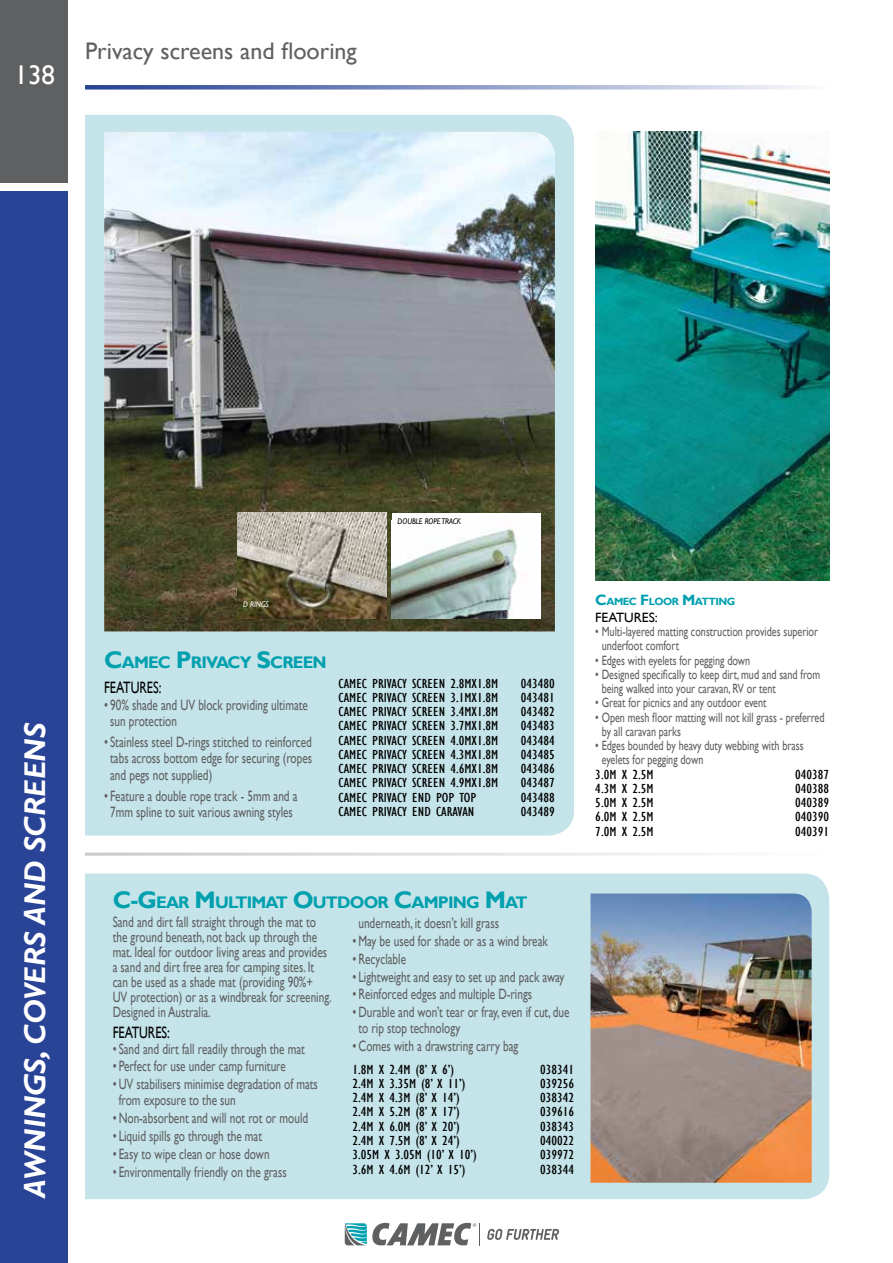
<style>
.page{position:relative;width:893px;height:1263px;background:#fff}
.page>*{position:absolute;margin:0;border:0;box-sizing:border-box;transform-origin:0 0}
.t1{font:italic 700 30px "Gill Sans";color:#fff}
.t2{font:27px "Gill Sans";color:#fff}
.t3{font:24px "Gill Sans";color:#5f6062}
.t4{font:700 16.8px "Gill Sans";letter-spacing:-.05em;color:#00a0af}
.t5{font:16.5px "Gill Sans";color:#000;scale:.75 1}
.t6{font:15px/15px "Gill Sans";color:#5f6062;scale:.75 1}
.t7{font:condensed 13.5px "Gill Sans";color:#000;scale:1.15 1}
.t8{font:13.5px/14.2px "Gill Sans";color:#5f6062;scale:.75 1}
.t9{font:13.5px "Gill Sans";color:#000}
.t10{font:700 10.5px "Gill Sans";letter-spacing:-.05em;color:#00a0af}
.t11{font:italic 8.25px "Gill Sans";color:#000;scale:.9 1}
.t12{font:italic 8.25px "Gill Sans";color:#fff;scale:.9 1}
.s1{font-size:24px}
.s2{font-size:15px}
</style>
<div class="page">
<div style="left:0;top:0;width:68px;height:183px;background:#5f6062"></div>
<div style="left:0;top:191px;width:68px;height:1072px;background:#294496"></div>
<svg style="left:487px;top:1229px;width:72px;height:11px"></svg>
<svg style="left:345px;top:1223px;width:135px;height:22px"></svg>
<svg style="left:85px;top:85px;width:718px;height:5px;background:#94a1ca"></svg>
<div style="left:85px;top:873px;width:744px;height:326px;background:#c5e4e9"></div>
<div style="left:85px;top:115px;width:489px;height:721px;background:#c5e4e9"></div>
<img style="left:104px;top:132px;width:451px;height:499px">
<img style="left:595px;top:132px;width:234px;height:448px">
<hr style="left:85px;top:853px;width:744px;height:3px;background:#c7c9cb">
<img style="left:590px;top:893px;width:222px;height:290px">
<div style="left:392px;top:513px;width:148px;height:106px;background:#fff"></div>
<img style="left:392px;top:528px;width:126px;height:91px">
<img style="left:237px;top:513px;width:149px;height:106px">
<h2 class="t2" style="left:15px;top:59px;width:42px">138</h2>
<h3 class="t3" style="left:85px;top:37px;width:273px">Privacy screens and flooring</h3>
<h1 class="t1" style="left:18px;top:1198px;width:477px;rotate:-90deg">AWNINGS, COVERS AND SCREENS</h1>
<p class="t11" style="left:398px;top:516px;width:72px">DOUBLE ROPE TRACK</p>
<p class="t12" style="left:243px;top:600px;width:30px">D RINGS</p>
<p class="t4" style="left:104px;top:652px;width:224px"><span class="s1">C</span>AMEC <span class="s1">P</span> RIVACY <span class="s1">S</span>CREEN</p>
<p class="t5" style="left:104px;top:678px;width:78px">FEATURES:</p>
<p class="t6" style="left:110px;top:697px;width:265px;line-height:16.5px;text-indent:-6px">• 90% shade and UV block providing ultimate sun protection</p>
<p class="t6" style="left:110px;top:734px;width:271px;line-height:16.5px;text-align:justify;text-indent:-6px">• Stainless steel D-rings stitched to reinforced tabs across bottom edge for securing (ropes and pegs not supplied)</p>
<p class="t6" style="left:104px;top:788px;width:259px;line-height:16.5px;text-align:center">• Feature a double rope track - 5mm and a<br>7mm spline to suit various awning styles</p>
<p class="t7" style="left:339px;top:675px;width:140px">CAMEC PRIVACY SCREEN 2.8MX1.8M</p>
<p class="t7" style="left:521px;top:675px;width:31px">043480</p>
<p class="t7" style="left:339px;top:689px;width:140px">CAMEC PRIVACY SCREEN 3.1MX1.8M</p>
<p class="t7" style="left:521px;top:689px;width:31px">043481</p>
<p class="t7" style="left:339px;top:704px;width:140px">CAMEC PRIVACY SCREEN 3.4MX1.8M</p>
<p class="t7" style="left:521px;top:704px;width:31px">043482</p>
<p class="t7" style="left:339px;top:718px;width:140px">CAMEC PRIVACY SCREEN 3.7MX1.8M</p>
<p class="t7" style="left:521px;top:718px;width:31px">043483</p>
<p class="t7" style="left:339px;top:732px;width:140px">CAMEC PRIVACY SCREEN 4.0MX1.8M</p>
<p class="t7" style="left:521px;top:732px;width:31px">043484</p>
<p class="t7" style="left:339px;top:746px;width:140px">CAMEC PRIVACY SCREEN 4.3MX1.8M</p>
<p class="t7" style="left:521px;top:746px;width:31px">043485</p>
<p class="t7" style="left:339px;top:761px;width:140px">CAMEC PRIVACY SCREEN 4.6MX1.8M</p>
<p class="t7" style="left:521px;top:761px;width:31px">043486</p>
<p class="t7" style="left:339px;top:775px;width:140px">CAMEC PRIVACY SCREEN 4.9MX1.8M</p>
<p class="t7" style="left:521px;top:775px;width:31px">043487</p>
<p class="t7" style="left:339px;top:789px;width:121px">CAMEC PRIVACY END POP TOP</p>
<p class="t7" style="left:521px;top:789px;width:31px">043488</p>
<p class="t7" style="left:339px;top:803px;width:120px">CAMEC PRIVACY END CARAVAN</p>
<p class="t7" style="left:521px;top:803px;width:31px">043489</p>
<p class="t4" style="left:113px;top:892px;width:416px"><span class="s1">C-G</span> EAR <span class="s1">M</span> ULTIMAT <span class="s1">O</span>UTDOOR <span class="s1">C</span>AMPING <span class="s1">M</span>AT</p>
<p class="t6" style="left:113px;top:915px;width:293px">Sand and dirt fall straight through the mat to the ground beneath, not back up through the mat. Ideal for outdoor living areas and provides a sand and dirt free area for camping sites. It can be used as a shade mat (providing 90%+ UV protection) or as a windbreak for screening.<br>Designed in Australia.</p>
<p class="t5" style="left:113px;top:1023px;width:78px">FEATURES:</p>
<p class="t6" style="left:113px;top:1041px;width:258px">• Sand and dirt fall readily through the mat</p>
<p class="t6" style="left:113px;top:1059px;width:232px">• Perfect for use under camp furniture</p>
<p class="t6" style="left:119px;top:1077px;width:267px;line-height:15.8px;text-indent:-6px">• UV stabilisers minimise degradation of mats from exposure to the sun</p>
<p class="t6" style="left:113px;top:1111px;width:262px">• Non-absorbent and will not rot or mould</p>
<p class="t6" style="left:113px;top:1128px;width:201px">• Liquid spills go through the mat</p>
<p class="t6" style="left:113px;top:1146px;width:211px">• Easy to wipe clean or hose down</p>
<p class="t6" style="left:113px;top:1164px;width:234px">• Environmentally friendly on the grass</p>
<p class="t6" style="left:358px;top:916px;width:189px">underneath, it doesn’t kill grass</p>
<p class="t6" style="left:352px;top:933px;width:262px">• May be used for shade or as a wind break</p>
<p class="t6" style="left:352px;top:951px;width:73px">• Recyclable</p>
<p class="t6" style="left:352px;top:969px;width:284px">• Lightweight and easy to set up and pack away</p>
<p class="t6" style="left:352px;top:987px;width:241px">• Reinforced edges and multiple D-rings</p>
<p class="t6" style="left:358px;top:1005px;width:283px;line-height:15.8px;text-indent:-6px">• Durable and won’t tear or fray, even if cut, due to rip stop technology</p>
<p class="t6" style="left:352px;top:1039px;width:223px">• Comes with a drawstring carry bag</p>
<p class="t7" style="left:352px;top:1061px;width:90px">1.8M X 2.4M (8’ X 6’)</p>
<p class="t7" style="left:540px;top:1061px;width:31px">038341</p>
<p class="t7" style="left:352px;top:1075px;width:100px">2.4M X 3.35M (8’ X 11’)</p>
<p class="t7" style="left:540px;top:1075px;width:31px">039256</p>
<p class="t7" style="left:352px;top:1090px;width:95px">2.4M X 4.3M (8’ X 14’)</p>
<p class="t7" style="left:540px;top:1090px;width:31px">038342</p>
<p class="t7" style="left:352px;top:1104px;width:95px">2.4M X 5.2M (8’ X 17’)</p>
<p class="t7" style="left:540px;top:1104px;width:31px">039616</p>
<p class="t7" style="left:352px;top:1118px;width:95px">2.4M X 6.0M (8’ X 20’)</p>
<p class="t7" style="left:540px;top:1118px;width:31px">038343</p>
<p class="t7" style="left:352px;top:1132px;width:95px">2.4M X 7.5M (8’ X 24’)</p>
<p class="t7" style="left:540px;top:1132px;width:31px">040022</p>
<p class="t7" style="left:352px;top:1147px;width:110px">3.05M X 3.05M (10’ X 10’)</p>
<p class="t7" style="left:540px;top:1147px;width:31px">039972</p>
<p class="t7" style="left:352px;top:1161px;width:100px">3.6M X 4.6M (12’ X 15’)</p>
<p class="t7" style="left:540px;top:1161px;width:31px">038344</p>
<p class="t10" style="left:595px;top:595px;width:141px"><span class="s2">C</span>AMEC <span class="s2">F</span> LOOR <span class="s2">M</span>ATTING</p>
<p class="t9" style="left:595px;top:609px;width:64px">FEATURES:</p>
<p class="t8" style="left:602px;top:625px;width:290px;text-indent:-6px">• Multi-layered matting construction provides superior underfoot comfort</p>
<p class="t8" style="left:595px;top:653px;width:208px">• Edges with eyelets for pegging down</p>
<p class="t8" style="left:602px;top:667px;width:293px;text-indent:-6px">• Designed specifically to keep dirt, mud and sand from being walked into your caravan, RV or tent</p>
<p class="t8" style="left:595px;top:696px;width:230px">• Great for picnics and any outdoor event</p>
<p class="t8" style="left:602px;top:710px;width:299px;text-indent:-6px">• Open mesh floor matting will not kill grass - preferred by all caravan parks</p>
<p class="t8" style="left:602px;top:739px;width:271px;text-indent:-6px">• Edges bounded by heavy duty webbing with brass eyelets for pegging down</p>
<p class="t7" style="left:595px;top:766px;width:52px">3.0M X 2.5M</p>
<p class="t7" style="left:795px;top:766px;width:31px">040387</p>
<p class="t7" style="left:595px;top:780px;width:52px">4.3M X 2.5M</p>
<p class="t7" style="left:795px;top:780px;width:31px">040388</p>
<p class="t7" style="left:595px;top:795px;width:52px">5.0M X 2.5M</p>
<p class="t7" style="left:795px;top:795px;width:31px">040389</p>
<p class="t7" style="left:595px;top:809px;width:52px">6.0M X 2.5M</p>
<p class="t7" style="left:795px;top:809px;width:31px">040390</p>
<p class="t7" style="left:595px;top:823px;width:52px">7.0M X 2.5M</p>
<p class="t7" style="left:795px;top:823px;width:31px">040391</p>
</div>
